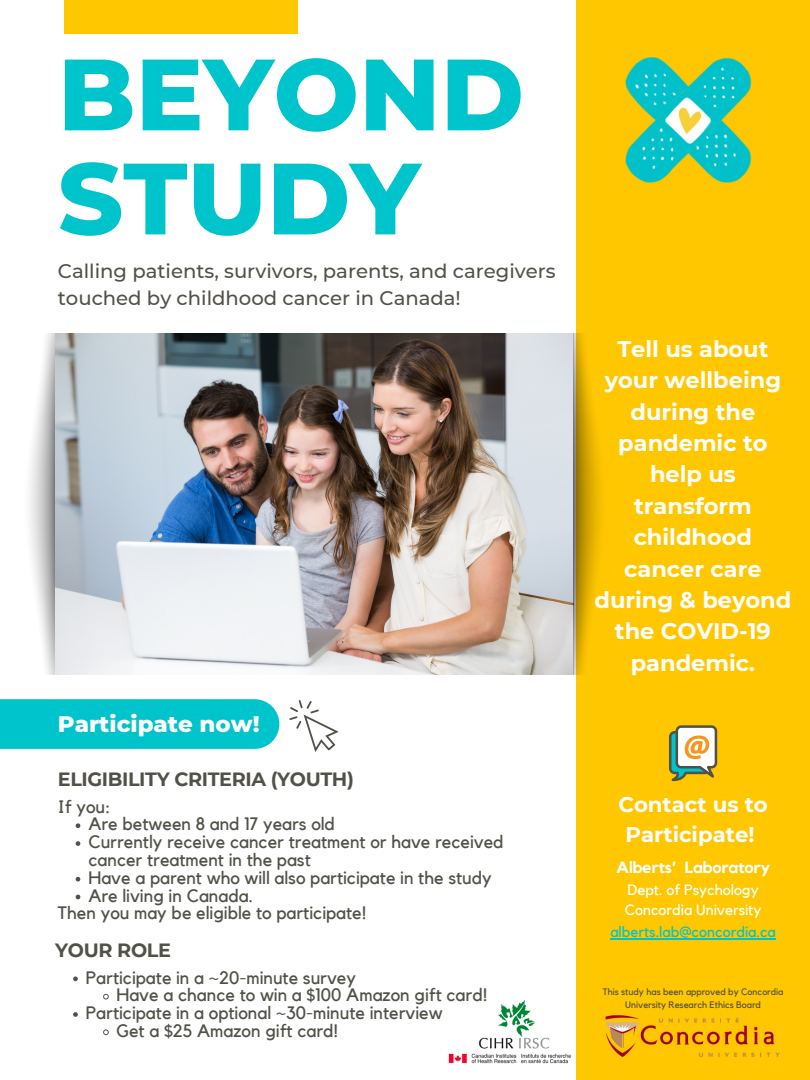
<style>
.page{position:relative;width:810px;height:1080px;background:#fff}
.page>*{position:absolute;margin:0;border:0;box-sizing:border-box;transform-origin:0 0}
.t1{font:800 101.12px/104.1px "Montserrat";color:#00c4cc}
.t2{font:800 22.94px "Montserrat";color:#fff}
.t3{font:700 22.5px/31.4px "Montserrat";color:#fff;text-align:center}
.t4{font:700 21.25px/29.5px "Montserrat";color:#fff;text-align:center}
.t5{font:500 19.62px/27.2px "Montserrat";color:#525149}
.t6{font:700 19.19px "Montserrat";letter-spacing:-.02em;color:#525149}
.t7{font:17.94px/17.8px "Kollektif";color:#525149}
.t8{font:700 16.25px "Kollektif";color:#fff}
.t9{font:15px/20.6px "Kollektif";color:#fff}
.t10{font:15px "Kollektif";color:#00c4cc}
.t11{font:9.38px/13.1px "Kollektif";color:#525149;text-align:center}
</style>
<div class="page">
<img style="left:30px;top:333px;width:546px;height:341px">
<img style="left:448px;top:1000px;width:123px;height:64px">
<div style="left:576px;top:0;width:234px;height:1080px;background:#ffc700"></div>
<div style="left:64px;top:0;width:234px;height:33px;background:#ffc700"></div>
<img style="left:625px;top:58px;width:127px;height:125px">
<img style="left:605px;top:1015px;width:175px;height:42px">
<svg style="left:669px;top:725px;width:48px;height:56px;background:#baba90"></svg>
<hr style="left:610px;top:938px;width:166px;height:2px;background:#00c4cc">
<svg style="left:289px;top:700px;width:50px;height:52px"></svg>
<div style="left:0;top:699px;width:279px;height:50px;background:#00c4cc"></div>
<svg style="left:76px;top:823px;width:4px;height:5px"></svg>
<svg style="left:76px;top:841px;width:4px;height:5px"></svg>
<svg style="left:76px;top:877px;width:4px;height:5px"></svg>
<svg style="left:76px;top:895px;width:4px;height:4px"></svg>
<svg style="left:73px;top:977px;width:5px;height:4px"></svg>
<svg style="left:103px;top:994px;width:6px;height:6px"></svg>
<svg style="left:73px;top:1012px;width:5px;height:5px"></svg>
<svg style="left:103px;top:1029px;width:6px;height:6px"></svg>
<h1 class="t1" style="left:58px;top:42px;width:468px">BEYOND<br>STUDY</h1>
<p class="t5" style="left:58px;top:257px;width:499px">Calling patients, survivors, parents, and caregivers touched by childhood cancer in Canada!</p>
<p class="t2" style="left:58px;top:710px;width:203px">Participate now!</p>
<p class="t6" style="left:58px;top:767px;width:298px">ELIGIBILITY CRITERIA (YOUTH)</p>
<p class="t7" style="left:88px;top:816px;width:417px">Are between 8 and 17 years old<br>Currently receive cancer treatment or have received cancer treatment in the past<br>Have a parent who will also participate in the study Are living in Canada.</p>
<p class="t7" style="left:58px;top:798px;width:54px">If you:</p>
<p class="t7" style="left:58px;top:905px;width:310px">Then you may be eligible to participate!</p>
<p class="t6" style="left:55px;top:938px;width:117px">YOUR ROLE</p>
<p class="t7" style="left:86px;top:969px;width:272px">Participate in a ~20-minute survey</p>
<p class="t7" style="left:116px;top:987px;width:372px">Have a chance to win a $100 Amazon gift card!</p>
<p class="t7" style="left:86px;top:1005px;width:358px">Participate in a optional ~30-minute interview</p>
<p class="t7" style="left:116px;top:1023px;width:223px">Get a $25 Amazon gift card!</p>
<p class="t3" style="left:594px;top:333px;width:198px">Tell us about your wellbeing during the pandemic to help us transform childhood cancer care during &amp; beyond the COVID-19 pandemic.</p>
<p class="t4" style="left:618px;top:790px;width:151px">Contact us to<br>Participate!</p>
<p class="t8" style="left:616px;top:860px;width:156px">Alberts’ Laboratory</p>
<p class="t9" style="left:625px;top:880px;width:138px">Dept. of Psychology<br>Concordia University</p>
<p class="t10" style="left:610px;top:925px;width:167px">alberts.lab@concordia.ca</p>
<p class="t11" style="left:603px;top:986px;width:182px">This study has been approved by Concordia<br>University Research Ethics Board</p>
</div>
